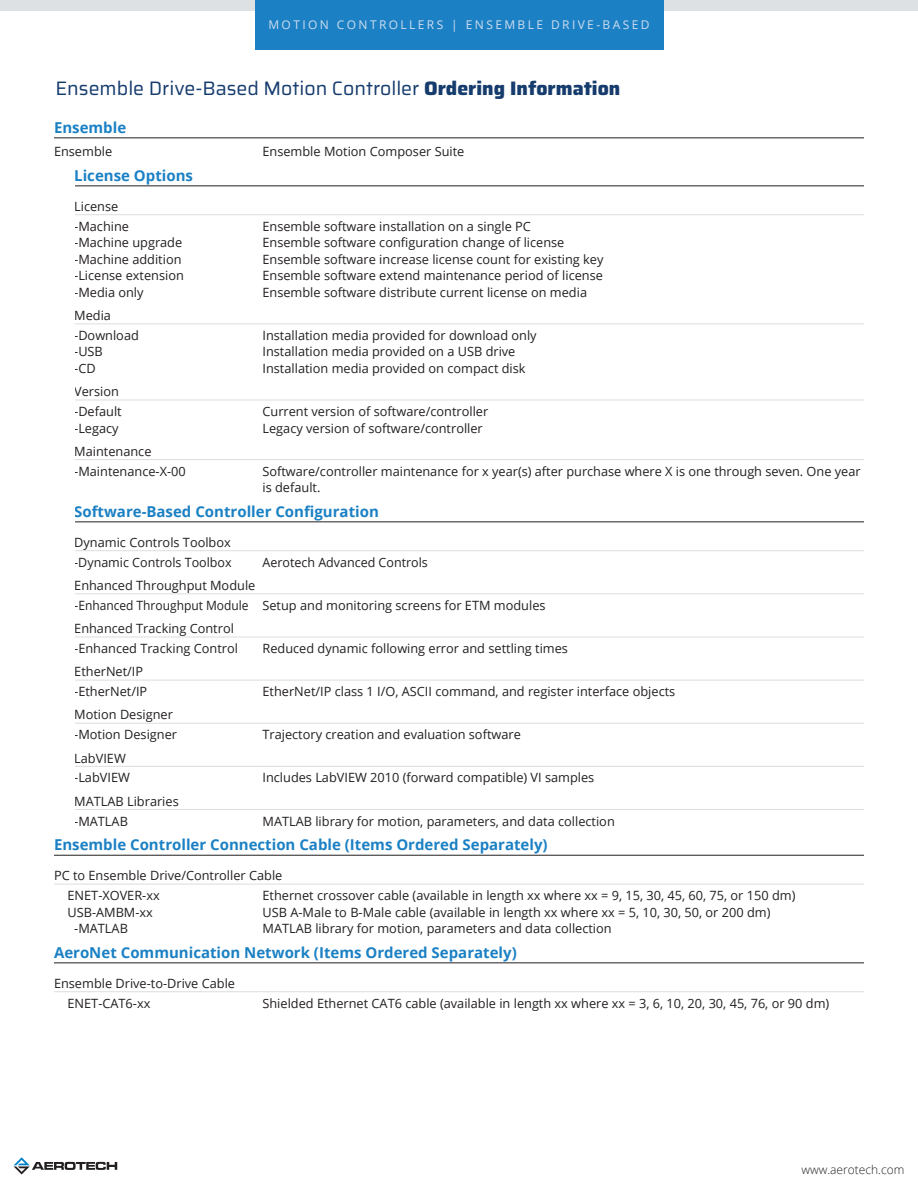
<style>
.page{position:relative;width:918px;height:1188px;background:#fff}
.page>*{position:absolute;margin:0;border:0;box-sizing:border-box;transform-origin:0 0}
.t1{font:19.5px "Saira";color:#163c6d}
.Ordering_Information{font:700 15px "Open Sans";color:#1b81c4}
.Ordering_Information-2{font:12.75px/16.5px "Open Sans";color:#231f20}
.t2{font:12px "Open Sans";letter-spacing:.2em;color:#d0ddf0}
.t3{font:300 12px "Open Sans";color:#231f20}
.s1{font-weight:800}
</style>
<div class="page">
<div style="left:0;top:0;width:918px;height:10px;background:#dde1e4"></div>
<svg style="left:14px;top:1157px;width:103px;height:17px"></svg>
<div style="left:255px;top:0;width:408px;height:50px;background:#1b81c4"></div>
<hr style="left:54px;top:137px;width:810px;height:1px;background:#231f20">
<hr style="left:54px;top:185px;width:810px;height:1px;background:#231f20">
<hr style="left:54px;top:214px;width:810px;height:1px;background:#dcdddf">
<hr style="left:54px;top:323px;width:810px;height:1px;background:#dcdddf">
<hr style="left:54px;top:400px;width:810px;height:1px;background:#dcdddf">
<hr style="left:54px;top:459px;width:810px;height:1px;background:#dcdddf">
<hr style="left:54px;top:521px;width:810px;height:1px;background:#231f20">
<hr style="left:54px;top:550px;width:810px;height:1px;background:#dcdddf">
<hr style="left:54px;top:593px;width:810px;height:1px;background:#dcdddf">
<hr style="left:54px;top:637px;width:810px;height:1px;background:#dcdddf">
<hr style="left:54px;top:680px;width:810px;height:1px;background:#dcdddf">
<hr style="left:54px;top:723px;width:810px;height:1px;background:#dcdddf">
<hr style="left:54px;top:766px;width:810px;height:1px;background:#dcdddf">
<hr style="left:54px;top:809px;width:810px;height:1px;background:#dcdddf">
<hr style="left:54px;top:855px;width:810px;height:1px;background:#231f20">
<hr style="left:54px;top:884px;width:810px;height:1px;background:#dcdddf">
<hr style="left:54px;top:962px;width:810px;height:1px;background:#231f20">
<hr style="left:54px;top:991px;width:810px;height:1px;background:#dcdddf">
<div style="left:34px;top:173px;width:40px;height:660px;background:#fff"></div>
<p class="t2" style="left:268px;top:17px;width:383px">MOTION CONTROLLERS | ENSEMBLE DRIVE-BASED</p>
<p class="t1" style="left:56px;top:73px;width:566px">Ensemble Drive-Based Motion Controller <span class="s1">Ordering Information</span></p>
<p class="Ordering_Information" style="left:54px;top:117px;width:74px">Ensemble</p>
<p class="Ordering_Information-2" style="left:54px;top:143px;width:60px">Ensemble</p>
<p class="Ordering_Information-2" style="left:263px;top:143px;width:203px">Ensemble Motion Composer Suite</p>
<p class="Ordering_Information" style="left:74px;top:165px;width:120px">License Options</p>
<p class="Ordering_Information-2" style="left:74px;top:198px;width:46px">License</p>
<p class="Ordering_Information-2" style="left:74px;top:218px;width:56px">-Machine</p>
<p class="Ordering_Information-2" style="left:263px;top:218px;width:270px">Ensemble software installation on a single PC</p>
<p class="Ordering_Information-2" style="left:74px;top:234px;width:110px">-Machine upgrade</p>
<p class="Ordering_Information-2" style="left:263px;top:234px;width:303px">Ensemble software configuration change of license</p>
<p class="Ordering_Information-2" style="left:74px;top:251px;width:109px">-Machine addition</p>
<p class="Ordering_Information-2" style="left:263px;top:251px;width:343px">Ensemble software increase license count for existing key</p>
<p class="Ordering_Information-2" style="left:74px;top:267px;width:111px">-License extension</p>
<p class="Ordering_Information-2" style="left:263px;top:267px;width:342px">Ensemble software extend maintenance period of license</p>
<p class="Ordering_Information-2" style="left:74px;top:284px;width:71px">-Media only</p>
<p class="Ordering_Information-2" style="left:263px;top:284px;width:326px">Ensemble software distribute current license on media</p>
<p class="Ordering_Information-2" style="left:74px;top:307px;width:38px">Media</p>
<p class="Ordering_Information-2" style="left:74px;top:327px;width:66px">-Download</p>
<p class="Ordering_Information-2" style="left:263px;top:327px;width:276px">Installation media provided for download only</p>
<p class="Ordering_Information-2" style="left:74px;top:343px;width:30px">-USB</p>
<p class="Ordering_Information-2" style="left:263px;top:343px;width:254px">Installation media provided on a USB drive</p>
<p class="Ordering_Information-2" style="left:74px;top:360px;width:23px">-CD</p>
<p class="Ordering_Information-2" style="left:263px;top:360px;width:265px">Installation media provided on compact disk</p>
<p class="Ordering_Information-2" style="left:74px;top:383px;width:46px">Version</p>
<p class="Ordering_Information-2" style="left:74px;top:403px;width:49px">-Default</p>
<p class="Ordering_Information-2" style="left:263px;top:403px;width:227px">Current version of software/controller</p>
<p class="Ordering_Information-2" style="left:74px;top:419px;width:46px">-Legacy</p>
<p class="Ordering_Information-2" style="left:263px;top:419px;width:222px">Legacy version of software/controller</p>
<p class="Ordering_Information-2" style="left:74px;top:443px;width:79px">Maintenance</p>
<p class="Ordering_Information-2" style="left:74px;top:463px;width:113px">-Maintenance-X-00</p>
<p class="Ordering_Information-2" style="left:263px;top:463px;width:600px">Software/controller maintenance for x year(s) after purchase where X is one through seven. One year is default.</p>
<p class="Ordering_Information" style="left:74px;top:501px;width:306px">Software-Based Controller Configuration</p>
<p class="Ordering_Information-2" style="left:74px;top:534px;width:158px">Dynamic Controls Toolbox</p>
<p class="Ordering_Information-2" style="left:74px;top:554px;width:159px">-Dynamic Controls Toolbox</p>
<p class="Ordering_Information-2" style="left:262px;top:554px;width:167px">Aerotech Advanced Controls</p>
<p class="Ordering_Information-2" style="left:74px;top:577px;width:183px">Enhanced Throughput Module</p>
<p class="Ordering_Information-2" style="left:74px;top:597px;width:473px">-Enhanced Throughput Module Setup and monitoring screens for ETM modules</p>
<p class="Ordering_Information-2" style="left:74px;top:620px;width:161px">Enhanced Tracking Control</p>
<p class="Ordering_Information-2" style="left:74px;top:640px;width:165px">-Enhanced Tracking Control</p>
<p class="Ordering_Information-2" style="left:263px;top:640px;width:307px">Reduced dynamic following error and settling times</p>
<p class="Ordering_Information-2" style="left:74px;top:663px;width:70px">EtherNet/IP</p>
<p class="Ordering_Information-2" style="left:74px;top:683px;width:75px">-EtherNet/IP</p>
<p class="Ordering_Information-2" style="left:263px;top:683px;width:414px">EtherNet/IP class 1 I/O, ASCII command, and register interface objects</p>
<p class="Ordering_Information-2" style="left:74px;top:706px;width:100px">Motion Designer</p>
<p class="Ordering_Information-2" style="left:74px;top:726px;width:104px">-Motion Designer</p>
<p class="Ordering_Information-2" style="left:263px;top:726px;width:260px">Trajectory creation and evaluation software</p>
<p class="Ordering_Information-2" style="left:74px;top:749px;width:53px">LabVIEW</p>
<p class="Ordering_Information-2" style="left:74px;top:769px;width:57px">-LabVIEW</p>
<p class="Ordering_Information-2" style="left:263px;top:769px;width:333px">Includes LabVIEW 2010 (forward compatible) VI samples</p>
<p class="Ordering_Information-2" style="left:74px;top:793px;width:106px">MATLAB Libraries</p>
<p class="Ordering_Information-2" style="left:74px;top:812px;width:55px">-MATLAB</p>
<p class="Ordering_Information-2" style="left:263px;top:812px;width:354px">MATLAB library for motion, parameters, and data collection</p>
<p class="Ordering_Information" style="left:54px;top:834px;width:495px">Ensemble Controller Connection Cable (Items Ordered Separately)</p>
<p class="Ordering_Information-2" style="left:54px;top:867px;width:230px">PC to Ensemble Drive/Controller Cable</p>
<p class="Ordering_Information-2" style="left:68px;top:887px;width:94px">ENET-XOVER-xx</p>
<p class="Ordering_Information-2" style="left:262px;top:887px;width:534px">Ethernet crossover cable (available in length xx where xx = 9, 15, 30, 45, 60, 75, or 150 dm)</p>
<p class="Ordering_Information-2" style="left:68px;top:904px;width:87px">USB-AMBM-xx</p>
<p class="Ordering_Information-2" style="left:262px;top:904px;width:509px">USB A-Male to B-Male cable (available in length xx where xx = 5, 10, 30, 50, or 200 dm)</p>
<p class="Ordering_Information-2" style="left:74px;top:920px;width:55px">-MATLAB</p>
<p class="Ordering_Information-2" style="left:263px;top:920px;width:351px">MATLAB library for motion, parameters and data collection</p>
<p class="Ordering_Information" style="left:54px;top:942px;width:464px">AeroNet Communication Network (Items Ordered Separately)</p>
<p class="Ordering_Information-2" style="left:54px;top:975px;width:183px">Ensemble Drive-to-Drive Cable</p>
<p class="Ordering_Information-2" style="left:68px;top:995px;width:84px">ENET-CAT6-xx</p>
<p class="Ordering_Information-2" style="left:262px;top:995px;width:568px">Shielded Ethernet CAT6 cable (available in length xx where xx = 3, 6, 10, 20, 30, 45, 76, or 90 dm)</p>
<p class="t3" style="left:801px;top:1162px;width:105px">www.aerotech.com</p>
</div>
